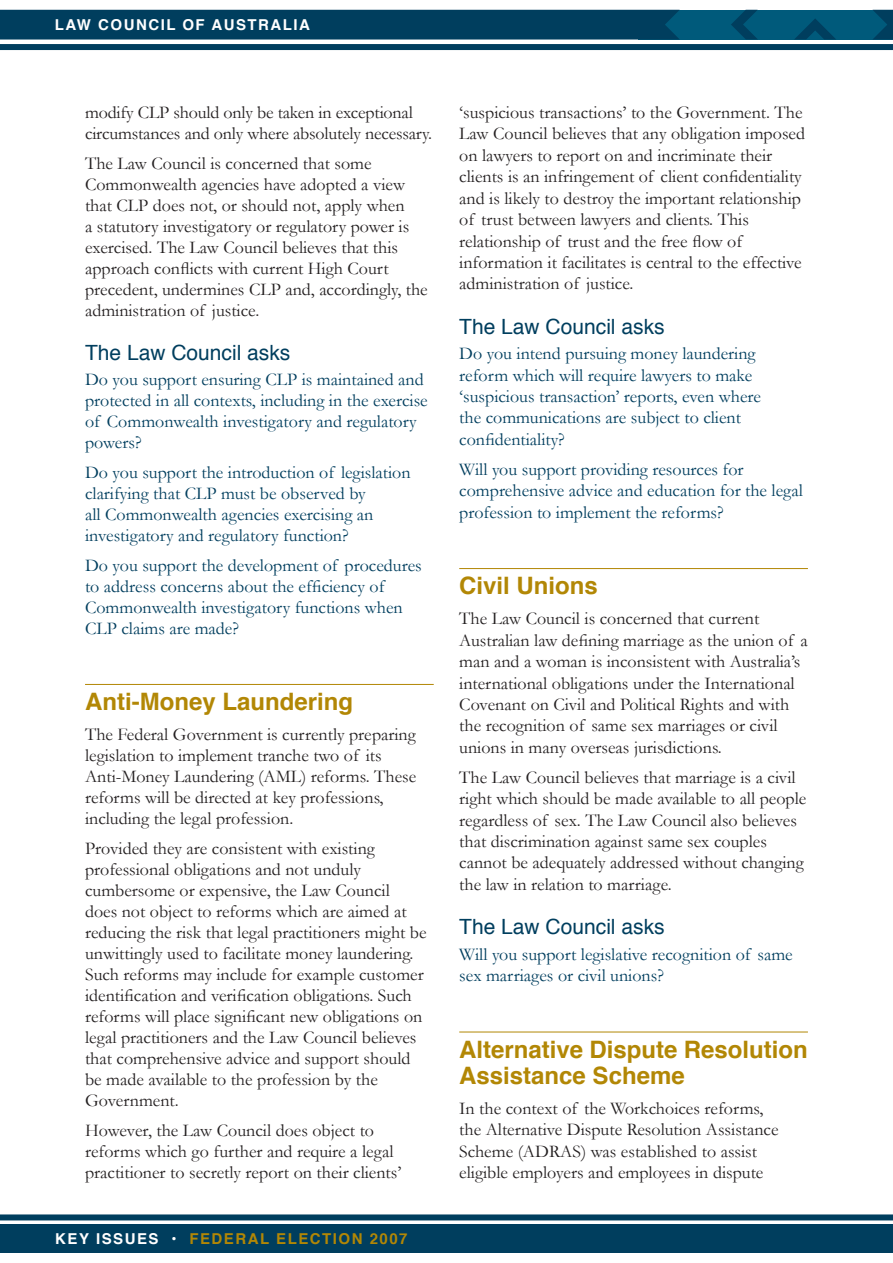
<style>
.page{position:relative;width:893px;height:1263px;background:#fff}
.page>*{position:absolute;margin:0;border:0;box-sizing:border-box;transform-origin:0 0}
.t1{font:700 24px/26px "Helvetica";color:#b28705}
.t2{font:21px "Helvetica";color:#003e5e}
.t3{font:18px/21px "Garamond";color:#231f20}
.t4{font:18px/21px "Garamond";color:#003e5e}
.t5{font:700 15px "Helvetica";letter-spacing:.1em;color:#b28705}
.t6{font:700 15px "Helvetica";letter-spacing:.1em;color:#fff}
.s1{color:#fff}
</style>
<div class="page">
<div style="left:0;top:1224px;width:893px;height:28px;background:#003e5e"></div>
<div style="left:0;top:1214px;width:893px;height:6px;background:#003e5e"></div>
<svg style="left:0;top:10px;width:893px;height:40px;background:#1b5774"></svg>
<hr style="left:85px;top:684px;width:349px;height:1px;background:#b28705">
<hr style="left:459px;top:568px;width:349px;height:1px;background:#b28705">
<hr style="left:459px;top:1032px;width:349px;height:1px;background:#b28705">
<p class="t6" style="left:55px;top:12px;width:257px">LAW COUNCIL OF AUSTRALIA</p>
<p class="t3" style="left:85px;top:101px;width:349px">modify CLP should only be taken in exceptional circumstances and only where absolutely necessary.</p>
<p class="t3" style="left:85px;top:152px;width:344px">The Law Council is concerned that some Commonwealth agencies have adopted a view that CLP does not, or should not, apply when<br>a statutory investigatory or regulatory power is exercised. The Law Council believes that this approach conflicts with current High Court precedent, undermines CLP and, accordingly, the administration of justice.</p>
<p class="t2" style="left:85px;top:334px;width:207px">The Law Council asks</p>
<p class="t4" style="left:85px;top:369px;width:344px">Do you support ensuring CLP is maintained and protected in all contexts, including in the exercise of Commonwealth investigatory and regulatory powers?</p>
<p class="t4" style="left:85px;top:461px;width:327px">Do you support the introduction of legislation clarifying that CLP must be observed by<br>all Commonwealth agencies exercising an investigatory and regulatory function?</p>
<p class="t4" style="left:85px;top:554px;width:338px">Do you support the development of procedures to address concerns about the efficiency of Commonwealth investigatory functions when CLP claims are made?</p>
<h1 class="t1" style="left:85px;top:688px;width:270px">Anti-Money Laundering</h1>
<p class="t3" style="left:85px;top:723px;width:333px">The Federal Government is currently preparing legislation to implement tranche two of its Anti-Money Laundering (AML) reforms. These reforms will be directed at key professions, including the legal profession.</p>
<p class="t3" style="left:85px;top:837px;width:343px">Provided they are consistent with existing professional obligations and not unduly cumbersome or expensive, the Law Council<br>does not object to reforms which are aimed at reducing the risk that legal practitioners might be unwittingly used to facilitate money laundering.<br>Such reforms may include for example customer identification and verification obligations. Such reforms will place significant new obligations on legal practitioners and the Law Council believes that comprehensive advice and support should be made available to the profession by the Government.</p>
<p class="t3" style="left:85px;top:1119px;width:318px">However, the Law Council does object to reforms which go further and require a legal practitioner to secretly report on their clients’</p>
<p class="t5" style="left:55px;top:1225px;width:354px"><span class="s1">KEY ISSUES •</span> FEDERAL ELECTION 2007</p>
<p class="t3" style="left:459px;top:101px;width:347px;line-height:21.5px">‘suspicious transactions’ to the Government. The Law Council believes that any obligation imposed on lawyers to report on and incriminate their clients is an infringement of client confidentiality and is likely to destroy the important relationship of trust between lawyers and clients. This relationship of trust and the free flow of information it facilitates is central to the effective administration of justice.</p>
<p class="t2" style="left:459px;top:308px;width:207px">The Law Council asks</p>
<p class="t4" style="left:459px;top:342px;width:303px;line-height:21.5px">Do you intend pursuing money laundering reform which will require lawyers to make ‘suspicious transaction’ reports, even where the communications are subject to client confidentiality?</p>
<p class="t4" style="left:459px;top:458px;width:345px;line-height:21.5px">Will you support providing resources for comprehensive advice and education for the legal profession to implement the reforms?</p>
<h1 class="t1" style="left:459px;top:572px;width:140px">Civil Unions</h1>
<p class="t3" style="left:459px;top:607px;width:350px;line-height:21.5px">The Law Council is concerned that current Australian law defining marriage as the union of a man and a woman is inconsistent with Australia’s international obligations under the International Covenant on Civil and Political Rights and with the recognition of same sex marriages or civil unions in many overseas jurisdictions.</p>
<p class="t3" style="left:459px;top:766px;width:349px;line-height:21.5px">The Law Council believes that marriage is a civil right which should be made available to all people regardless of sex. The Law Council also believes that discrimination against same sex couples cannot be adequately addressed without changing the law in relation to marriage.</p>
<p class="t2" style="left:459px;top:908px;width:207px">The Law Council asks</p>
<p class="t4" style="left:459px;top:943px;width:335px;line-height:21.5px">Will you support legislative recognition of same sex marriages or civil unions?</p>
<h1 class="t1" style="left:459px;top:1035px;width:350px">Alternative Dispute Resolution<br>Assistance Scheme</h1>
<p class="t3" style="left:459px;top:1097px;width:321px;line-height:21.5px">In the context of the Workchoices reforms, the Alternative Dispute Resolution Assistance Scheme (ADRAS) was established to assist eligible employers and employees in dispute</p>
</div>
